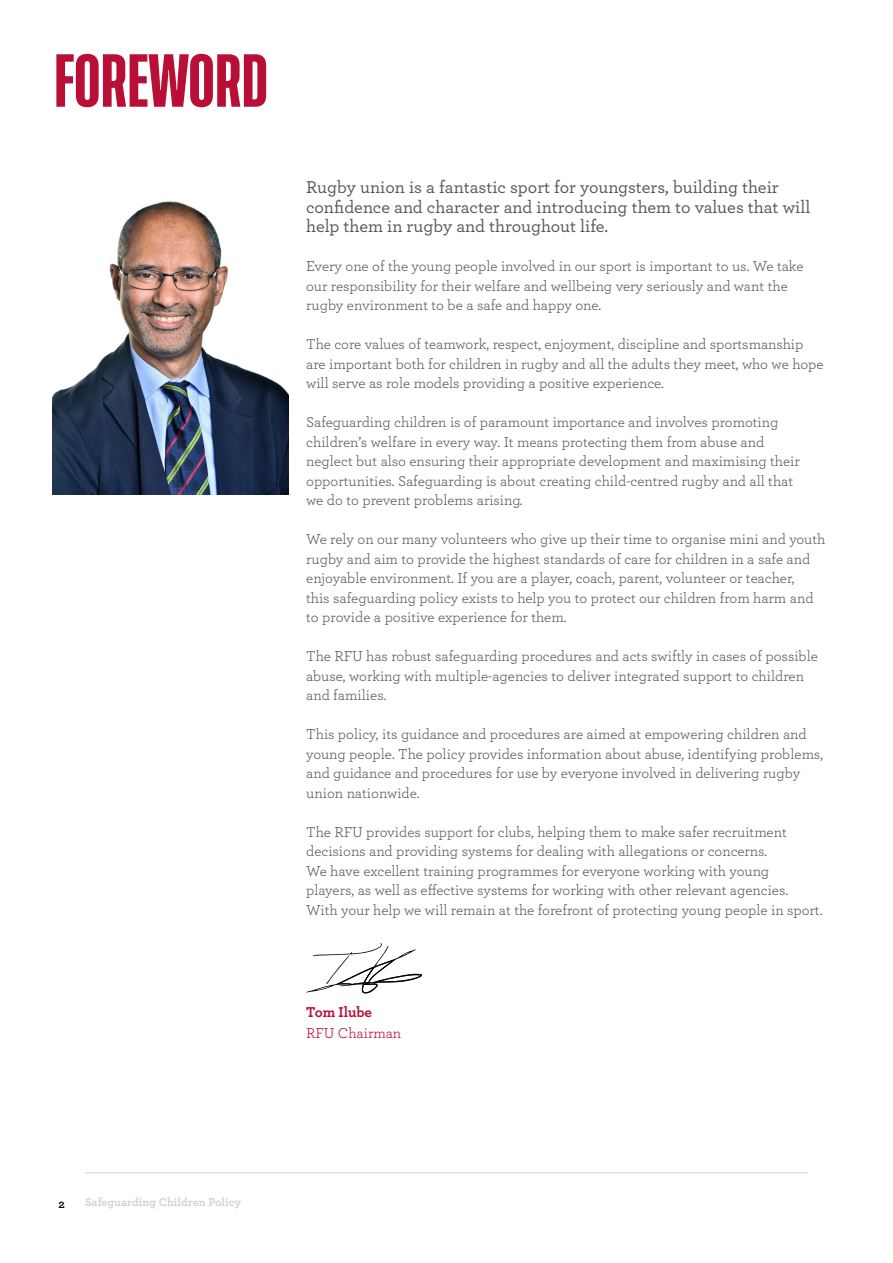
<style>
.page{position:relative;width:893px;height:1263px;background:#fff}
.page>*{position:absolute;margin:0;border:0;box-sizing:border-box;transform-origin:0 0}
.t1{font:600 55.5px "Tusker Grotesk 4600";color:#b90f36}
.t2{font:500 18px/19.5px "Archer";color:#57585a}
.t3{font:15px "Archer";color:#57585a}
.t4{font:15px "Archer";color:#b90f36}
.t5{font:700 15px "Archer";letter-spacing:-.005em;color:#b90f36}
.t6{font:700 12px "Archer";color:#d1d2d4}
.t7{font:700 12px "Archer";color:#070906}
</style>
<div class="page">
<hr style="left:85px;top:1172px;width:723px;height:1px;background:#d1d2d4">
<img style="left:53px;top:201px;width:235px;height:294px">
<svg style="left:306px;top:943px;width:116px;height:50px"></svg>
<p class="t1" style="left:54px;top:48px;width:216px">FOREWORD</p>
<p class="t2" style="left:306px;top:176px;width:506px">Rugby union is a fantastic sport for youngsters, building their confidence and character and introducing them to values that will help them in rugby and throughout life.</p>
<p class="t3" style="left:306px;top:256px;width:499px">Every one of the young people involved in our sport is important to us. We take</p>
<p class="t3" style="left:306px;top:275px;width:483px">our responsibility for their welfare and wellbeing very seriously and want the</p>
<p class="t3" style="left:306px;top:295px;width:297px">rugby environment to be a safe and happy one.</p>
<p class="t3" style="left:306px;top:334px;width:499px">The core values of teamwork, respect, enjoyment, discipline and sportsmanship</p>
<p class="t3" style="left:306px;top:353px;width:519px">are important both for children in rugby and all the adults they meet, who we hope</p>
<p class="t3" style="left:306px;top:373px;width:359px">will serve as role models providing a positive experience.</p>
<p class="t3" style="left:306px;top:412px;width:474px">Safeguarding children is of paramount importance and involves promoting</p>
<p class="t3" style="left:306px;top:431px;width:460px">children’s welfare in every way. It means protecting them from abuse and</p>
<p class="t3" style="left:306px;top:451px;width:495px">neglect but also ensuring their appropriate development and maximising their</p>
<p class="t3" style="left:306px;top:470px;width:488px">opportunities. Safeguarding is about creating child-centred rugby and all that</p>
<p class="t3" style="left:306px;top:490px;width:218px">we do to prevent problems arising.</p>
<p class="t3" style="left:306px;top:529px;width:521px">We rely on our many volunteers who give up their time to organise mini and youth</p>
<p class="t3" style="left:306px;top:548px;width:506px">rugby and aim to provide the highest standards of care for children in a safe and</p>
<p class="t3" style="left:306px;top:568px;width:490px">enjoyable environment. If you are a player, coach, parent, volunteer or teacher,</p>
<p class="t3" style="left:306px;top:587px;width:509px">this safeguarding policy exists to help you to protect our children from harm and</p>
<p class="t3" style="left:306px;top:607px;width:262px">to provide a positive experience for them.</p>
<p class="t3" style="left:306px;top:646px;width:513px">The RFU has robust safeguarding procedures and acts swiftly in cases of possible</p>
<p class="t3" style="left:306px;top:665px;width:499px">abuse, working with multiple-agencies to deliver integrated support to children</p>
<p class="t3" style="left:306px;top:685px;width:82px">and families.</p>
<p class="t3" style="left:306px;top:724px;width:502px">This policy, its guidance and procedures are aimed at empowering children and</p>
<p class="t3" style="left:306px;top:743px;width:518px">young people. The policy provides information about abuse, identifying problems,</p>
<p class="t3" style="left:306px;top:763px;width:496px">and guidance and procedures for use by everyone involved in delivering rugby</p>
<p class="t3" style="left:306px;top:782px;width:115px">union nationwide.</p>
<p class="t3" style="left:306px;top:821px;width:482px">The RFU provides support for clubs, helping them to make safer recruitment</p>
<p class="t3" style="left:306px;top:841px;width:463px">decisions and providing systems for dealing with allegations or concerns.</p>
<p class="t3" style="left:306px;top:860px;width:465px">We have excellent training programmes for everyone working with young</p>
<p class="t3" style="left:306px;top:880px;width:484px">players, as well as effective systems for working with other relevant agencies.</p>
<p class="t3" style="left:306px;top:899px;width:518px">With your help we will remain at the forefront of protecting young people in sport.</p>
<p class="t5" style="left:306px;top:1000px;width:67px">Tom Ilube</p>
<p class="t4" style="left:306px;top:1023px;width:97px">RFU Chairman</p>
<p class="t7" style="left:58px;top:1194px;width:8px">2</p>
<p class="t6" style="left:85px;top:1193px;width:158px">Safeguarding Children Policy</p>
</div>
